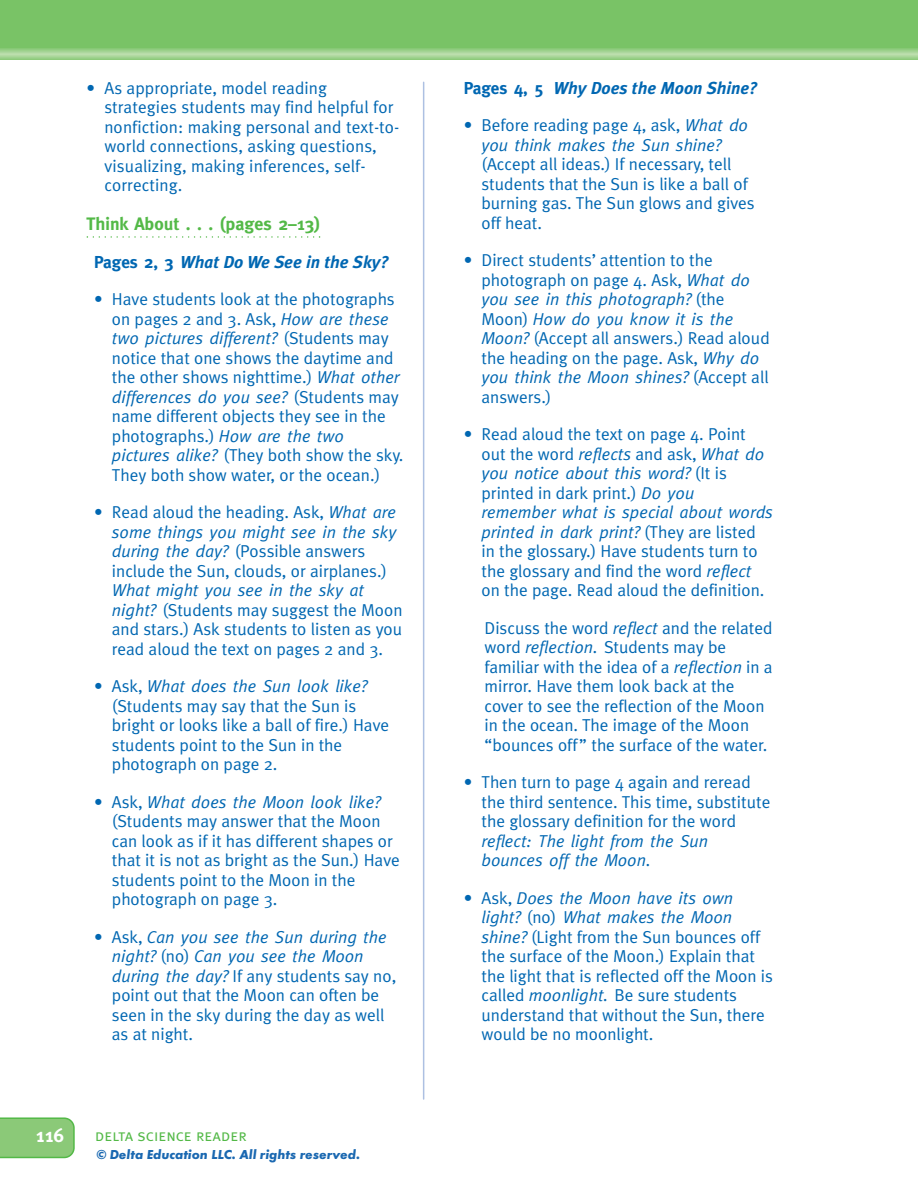
<style>
.page{position:relative;width:918px;height:1188px;background:#fff}
.page>*{position:absolute;margin:0;border:0;box-sizing:border-box;transform-origin:0 0}
.t1{font:700 19.5px "Meta";color:#fff}
.t2{font:700 18px "Meta";color:#53b947}
.t3{font:17.25px/19.5px "Meta Plus Normal";color:#0067b2}
.t4{font:italic 17.25px/19.5px "Meta";color:#0067b2}
.t5{font:italic 700 17.25px "Meta Plus";color:#0067b2}
.t6{font:16.5px "Meta Plus Normal Caps";color:#53b947}
.t7{font:italic 700 13.5px "Futura T";color:#1a68b1}
.s1{font-family:"Meta";font-style:normal}
.s2{font-family:"Meta";font-style:italic}
.s3{font-family:"Meta Plus Normal";font-style:normal}
</style>
<div class="page">
<svg style="left:87px;top:236px;width:233px;height:2px"></svg>
<div style="left:0;top:0;width:918px;height:58px;background:#79c366"></div>
<div style="left:0;top:49px;width:918px;height:10px;background:#90cc80"></div>
<div style="left:0;top:50px;width:918px;height:8px;background:#9bd08a"></div>
<div style="left:0;top:51px;width:918px;height:6px;background:#a3d394"></div>
<hr style="left:0;top:52px;width:918px;height:4px;background:#add79e">
<hr style="left:0;top:53px;width:918px;height:2px;background:#b8dca9">
<hr style="left:0;top:54px;width:918px;height:1px;background:#bcdead">
<svg style="left:0;top:1117px;width:75px;height:41px;background:#89c978"></svg>
<hr style="left:423px;top:82px;width:1px;height:1017px;background:#adc0e2">
<p class="t3" style="left:104px;top:80px;width:297px;text-indent:-18px">• As appropriate, model reading strategies students may find helpful for nonfiction: making personal and text-to&shy;world connections, asking questions, visualizing, making inferences, self&shy;correcting.</p>
<p class="t2" style="left:87px;top:217px;width:235px">Think About . . . (pages 2–13)</p>
<p class="t5" style="left:94px;top:256px;width:296px"><span class="s1">Pages 2, 3</span> What Do We See in the Sky?</p>
<p class="t3" style="left:112px;top:291px;width:284px;text-indent:-18px">• Have students look at the photographs on pages 2 and 3. Ask, <span class="s2">How are these</span></p>
<p class="t4" style="left:112px;top:330px;width:278px">two pictures different? <span class="s3">(Students may</span></p>
<p class="t3" style="left:112px;top:350px;width:289px">notice that one shows the daytime and the other shows nighttime.) <span class="s2">What other</span></p>
<p class="t4" style="left:112px;top:389px;width:288px">differences do you see? <span class="s3">(Students may</span></p>
<p class="t3" style="left:112px;top:408px;width:293px">name different objects they see in the photographs.) <span class="s2">How are the two pictures alike?</span> (They both show the sky.<br>They both show water, or the ocean.)</p>
<p class="t3" style="left:94px;top:504px;width:304px">• Read aloud the heading. Ask, <span class="s2">What are</span></p>
<p class="t4" style="left:112px;top:524px;width:286px">some things you might see in the sky</p>
<p class="t3" style="left:112px;top:543px;width:277px"><span class="s2">during the day?</span> (Possible answers include the Sun, clouds, or airplanes.)</p>
<p class="t4" style="left:112px;top:582px;width:254px">What might you see in the sky at</p>
<p class="t3" style="left:112px;top:602px;width:292px;text-align:justify"><span class="s2">night?</span> (Students may suggest the Moon and stars.) Ask students to listen as you read aloud the text on pages 2 and 3.</p>
<p class="t4" style="left:94px;top:678px;width:275px"><span class="s3">• Ask,</span> What does the Sun look like?</p>
<p class="t3" style="left:112px;top:698px;width:279px">(Students may say that the Sun is bright or looks like a ball of fire.) Have students point to the Sun in the photograph on page 2.</p>
<p class="t4" style="left:94px;top:794px;width:288px"><span class="s3">• Ask,</span> What does the Moon look like?</p>
<p class="t3" style="left:112px;top:813px;width:290px">(Students may answer that the Moon can look as if it has different shapes or that it is not as bright as the Sun.) Have students point to the Moon in the photograph on page 3.</p>
<p class="t4" style="left:94px;top:929px;width:294px;text-align:center"><span class="s3">• Ask,</span> Can you see the Sun during the night? <span class="s3">(no)</span> Can you see the Moon</p>
<p class="t3" style="left:112px;top:968px;width:286px"><span class="s2">during the day?</span> If any students say no, point out that the Moon can often be seen in the sky during the day as well as at night.</p>
<p class="t1" style="left:36px;top:1128px;width:29px">116</p>
<p class="t6" style="left:95px;top:1125px;width:153px">delta science reader</p>
<p class="t7" style="left:96px;top:1149px;width:265px">© Delta Education LLC. All rights reserved.</p>
<p class="t5" style="left:464px;top:82px;width:296px"><span class="s1">Pages 4, 5</span> Why Does the Moon Shine?</p>
<p class="t3" style="left:464px;top:117px;width:286px">• Before reading page 4, ask, <span class="s2">What do</span></p>
<p class="t4" style="left:481px;top:137px;width:241px">you think makes the Sun shine?</p>
<p class="t3" style="left:481px;top:156px;width:275px">(Accept all ideas.) If necessary, tell students that the Sun is like a ball of burning gas. The Sun glows and gives off heat.</p>
<p class="t3" style="left:481px;top:252px;width:270px;text-indent:-18px">• Direct students’ attention to the photograph on page 4. Ask, <span class="s2">What do</span></p>
<p class="t4" style="left:481px;top:291px;width:253px">you see in this photograph? <span class="s3">(the<br>Moon)</span> How do you know it is the</p>
<p class="t3" style="left:481px;top:330px;width:290px"><span class="s2">Moon?</span> (Accept all answers.) Read aloud the heading on the page. Ask, <span class="s2">Why do</span></p>
<p class="t4" style="left:481px;top:369px;width:289px">you think the Moon shines? <span class="s3">(Accept all</span></p>
<p class="t3" style="left:481px;top:389px;width:72px">answers.)</p>
<p class="t3" style="left:481px;top:426px;width:284px;text-indent:-18px">• Read aloud the text on page 4. Point out the word <span class="s2">reflects</span> and ask, <span class="s2">What do</span></p>
<p class="t4" style="left:481px;top:465px;width:247px">you notice about this word? <span class="s3">(It is</span></p>
<p class="t3" style="left:481px;top:485px;width:214px">printed in dark print.) <span class="s2">Do you</span></p>
<p class="t4" style="left:481px;top:504px;width:293px">remember what is special about words printed in dark print? <span class="s3">(They are listed</span></p>
<p class="t3" style="left:481px;top:543px;width:285px">in the glossary.) Have students turn to the glossary and find the word <span class="s2">reflect </span>on the page. Read aloud the definition.</p>
<p class="t3" style="left:484px;top:620px;width:290px">Discuss the word <span class="s2">reflect</span> and the related word <span class="s2">reflection.</span> Students may be familiar with the idea of a <span class="s2">reflection</span> in a mirror. Have them look back at the cover to see the reflection of the Moon in the ocean. The image of the Moon “bounces off” the surface of the water.</p>
<p class="t3" style="left:481px;top:774px;width:290px;text-indent:-18px">• Then turn to page 4 again and reread the third sentence. This time, substitute the glossary definition for the word</p>
<p class="t4" style="left:481px;top:833px;width:228px">reflect: The light from the Sun bounces off the Moon.</p>
<p class="t4" style="left:464px;top:890px;width:271px;text-align:right"><span class="s3">• Ask,</span> Does the Moon have its own light? <span class="s3">(no)</span> What makes the Moon</p>
<p class="t3" style="left:481px;top:929px;width:293px"><span class="s2">shine?</span> (Light from the Sun bounces off the surface of the Moon.) Explain that the light that is reflected off the Moon is called <span class="s2">moonlight.</span> Be sure students understand that without the Sun, there would be no moonlight.</p>
</div>
